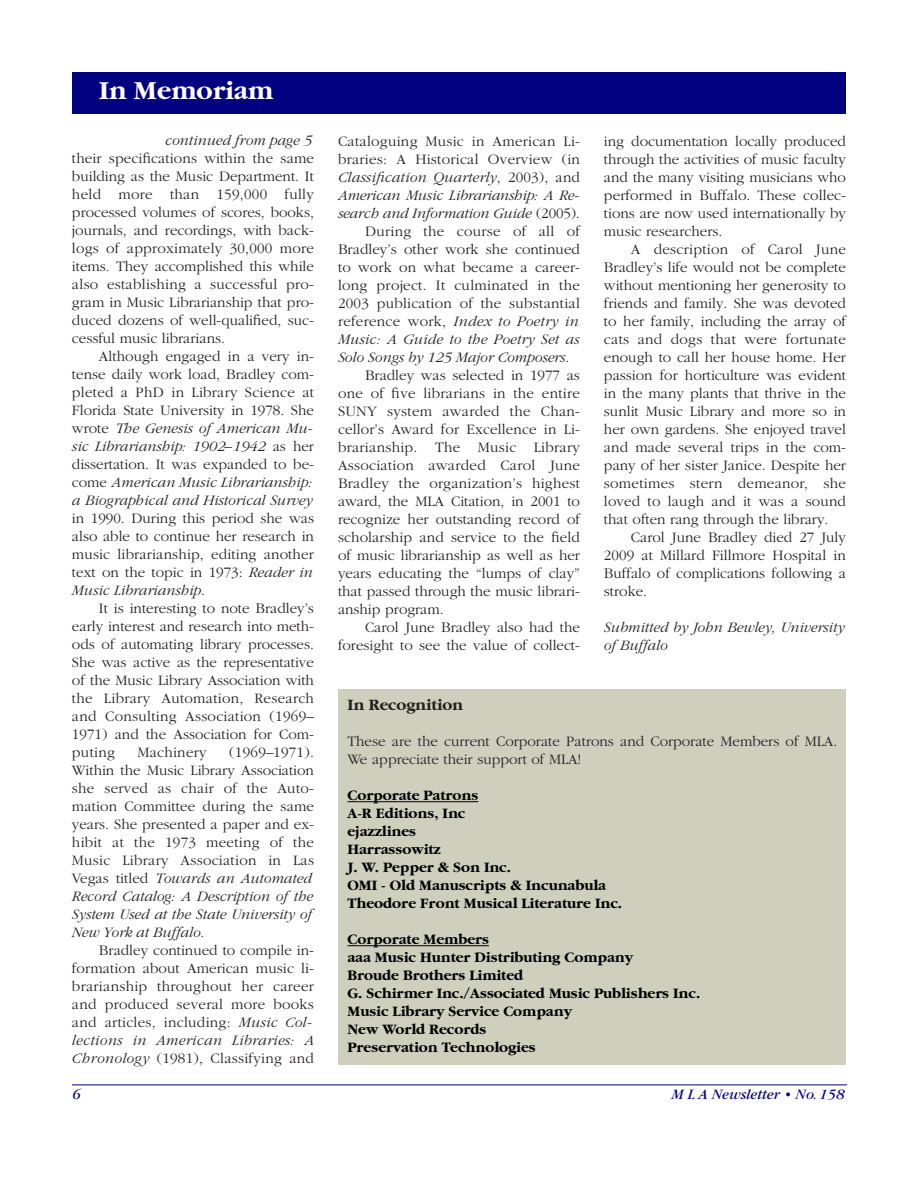
<style>
.page{position:relative;width:918px;height:1188px;background:#fff}
.page>*{position:absolute;margin:0;border:0;box-sizing:border-box;transform-origin:0 0}
.t1{font:700 27px "Garamond";color:#fff}
.t2{font:700 16.5px "Garamond";color:#231f20}
.t3{font:300 15px/18px "Garamond";letter-spacing:.005em;color:#231f20;text-align:justify}
.t4{font:700 15px/18px "Garamond";color:#000}
.t5{font:italic 300 15px/18px "Garamond";color:#231f20}
.t6{font:italic 300 15px "Garamond";letter-spacing:.02em;color:#231f20}
.t7{font:italic 15px "Garamond";color:#000080}
.s1{font-style:italic}
.s2{font-style:normal}
</style>
<div class="page">
<div style="left:339px;top:690px;width:507px;height:375px;background:#cecfbd"></div>
<hr style="left:348px;top:801px;width:130px;height:1px;background:#000">
<hr style="left:348px;top:945px;width:141px;height:1px;background:#000">
<div style="left:72px;top:72px;width:774px;height:42px;background:#000080"></div>
<hr style="left:72px;top:1084px;width:775px;height:1px;background:#000080">
<h1 class="t1" style="left:99px;top:80px;width:176px">In Memoriam</h1>
<p class="t5" style="left:165px;top:133px;width:148px">continued from page 5</p>
<p class="t3" style="left:72px;top:151px;width:244px">their specifications within the same building as the Music Department. It held more than 159,000 fully processed volumes of scores, books, journals, and recordings, with back&shy;logs of approximately 30,000 more items. They accomplished this while also establishing a successful pro&shy;gram in Music Librarianship that pro&shy;duced dozens of well-qualified, suc&shy;cessful music librarians.</p>
<p class="t3" style="left:72px;top:349px;width:244px;text-indent:27px">Although engaged in a very in&shy;tense daily work load, Bradley com&shy;pleted a PhD in Library Science at Florida State University in 1978. She wrote <span class="s1">The Genesis of American Mu - sic Librarianship: 1902–1942</span> as her dissertation. It was expanded to be&shy;come <span class="s1">American Music Librarianship: a Biographical and Historical Survey</span></p>
<p class="t3" style="left:72px;top:511px;width:244px">in 1990. During this period she was also able to continue her research in music librarianship, editing another text on the topic in 1973: <span class="s1">Reader in Music Librarianship</span>.</p>
<p class="t3" style="left:72px;top:601px;width:244px;text-indent:27px">It is interesting to note Bradley’s early interest and research into meth&shy;ods of automating library processes.<br>She was active as the representative of the Music Library Association with the Library Automation, Research and Consulting Association (1969– 1971) and the Association for Com - puting</p>
<p class="t3" style="left:72px;top:745px;width:244px;text-align:left;text-indent:157px">(1969–1971).<br>Within the Music Library Association she served as chair of the Auto - mation Committee during the same years. She presented a paper and ex&shy;hibit at the 1973 meeting of the<br>Music Library Association in Las<br>Vegas titled <span class="s1">Towards an Automated<br>Record Catalog: A Description of the<br>System Used at the State University of<br>New York at Buffalo</span>.</p>
<p class="t3" style="left:72px;top:943px;width:244px;text-align:left;text-indent:27px">Bradley continued to compile in&shy;formation about American music li&shy;brarianship throughout her career and produced several more books and articles, including: <span class="s1">Music Col - lections in American Libraries: A Chro nology</span> (1981), Classifying and</p>
<p class="t3" style="left:137px;top:745px;width:71px">Machinery</p>
<p class="t3" style="left:338px;top:133px;width:244px">Cataloguing Music in American Li -</p>
<p class="t3" style="left:338px;top:151px;width:244px">braries: A Historical Overview (in</p>
<p class="t5" style="left:338px;top:169px;width:243px">Classification Quarterly<span class="s2">, 2003), and</span></p>
<p class="t5" style="left:338px;top:187px;width:243px">American Music Librarianship: A Re -</p>
<p class="t5" style="left:338px;top:205px;width:243px">search and Information Guide <span class="s2">(2005).</span></p>
<p class="t3" style="left:365px;top:223px;width:217px">During the course of all of</p>
<p class="t3" style="left:338px;top:241px;width:244px">Bradley’s other work she continued</p>
<p class="t3" style="left:338px;top:259px;width:243px">to work on what became a career-</p>
<p class="t3" style="left:338px;top:277px;width:243px">long project. It culminated in the</p>
<p class="t3" style="left:338px;top:295px;width:243px">2003 publication of the substantial</p>
<p class="t6" style="left:338px;top:315px;width:242px"><span class="s2">reference work,</span> Index to Poetry in</p>
<p class="t5" style="left:338px;top:331px;width:243px">Music: A Guide to the Poetry Set as</p>
<p class="t5" style="left:338px;top:349px;width:233px">Solo Songs by 125 Major Composers<span class="s2">.</span></p>
<p class="t3" style="left:365px;top:367px;width:216px">Bradley was selected in 1977 as</p>
<p class="t3" style="left:338px;top:385px;width:243px">one of five librarians in the entire</p>
<p class="t3" style="left:338px;top:403px;width:244px">SUNY system awarded the Chan -</p>
<p class="t3" style="left:338px;top:421px;width:244px">cellor’s Award for Excellence in Li -</p>
<p class="t3" style="left:338px;top:439px;width:244px">brarian ship. The Music Library</p>
<p class="t3" style="left:338px;top:457px;width:244px">Associ ation awarded Carol June</p>
<p class="t3" style="left:338px;top:475px;width:244px">Bradley the organization’s highest</p>
<p class="t3" style="left:338px;top:493px;width:244px">award, the MLA Citation, in 2001 to</p>
<p class="t3" style="left:338px;top:511px;width:244px">recognize her outstanding record of</p>
<p class="t3" style="left:338px;top:529px;width:244px">scholarship and service to the field</p>
<p class="t3" style="left:338px;top:547px;width:244px">of music librarianship as well as her</p>
<p class="t3" style="left:338px;top:565px;width:244px">years educating the “lumps of clay”</p>
<p class="t3" style="left:338px;top:583px;width:243px">that passed through the music librari-</p>
<p class="t3" style="left:338px;top:601px;width:107px">anship program.</p>
<p class="t3" style="left:365px;top:619px;width:217px">Carol June Bradley also had the</p>
<p class="t3" style="left:338px;top:637px;width:243px">foresight to see the value of collect-</p>
<p class="t3" style="left:604px;top:133px;width:244px">ing documentation locally produced through the activities of music faculty and the many visiting musicians who performed in Buffalo. These collec&shy;tions are now used internationally by music researchers.</p>
<p class="t3" style="left:604px;top:241px;width:244px;text-indent:27px">A description of Carol June Bradley’s life would not be complete without mentioning her generosity to friends and family. She was devoted to her family, including the array of cats and dogs that were fortunate enough to call her house home. Her passion for horticulture was evident in the many plants that thrive in the sunlit Music Library and more so in her own gardens. She enjoyed travel and made several trips in the com&shy;pany of her sister Janice. Despite her sometimes stern demeanor, she loved to laugh and it was a sound that often rang through the library.</p>
<p class="t3" style="left:604px;top:529px;width:244px;text-indent:27px">Carol June Bradley died 27 July 2009 at Millard Fillmore Hospital in Buffalo of complications following a stroke.</p>
<p class="t5" style="left:604px;top:619px;width:242px">Submitted by John Bewley, Uni versity of Buffalo</p>
<p class="t2" style="left:348px;top:699px;width:117px">In Recognition</p>
<p class="t3" style="left:348px;top:734px;width:491px">These are the current Corporate Patrons and Corporate Members of MLA.<br>We appreciate their support of MLA!</p>
<p class="t4" style="left:348px;top:788px;width:276px">Corporate Patrons<br>A-R Editions, Inc<br>ejazzlines<br>Harrassowitz<br>J. W. Pepper &amp; Son Inc.<br>OMI - Old Manuscripts &amp; Incunabula<br>Theodore Front Musical Literature Inc.</p>
<p class="t4" style="left:348px;top:932px;width:354px">Corporate Members<br>aaa Music Hunter Distributing Company<br>Broude Brothers Limited<br>G. Schirmer Inc./Associated Music Publishers Inc.<br>Music Library Service Company<br>New World Records<br>Preservation Technologies</p>
<p class="t7" style="left:72px;top:1089px;width:10px">6</p>
<p class="t7" style="left:672px;top:1089px;width:174px">M L A Newsletter • No. 158</p>
</div>
